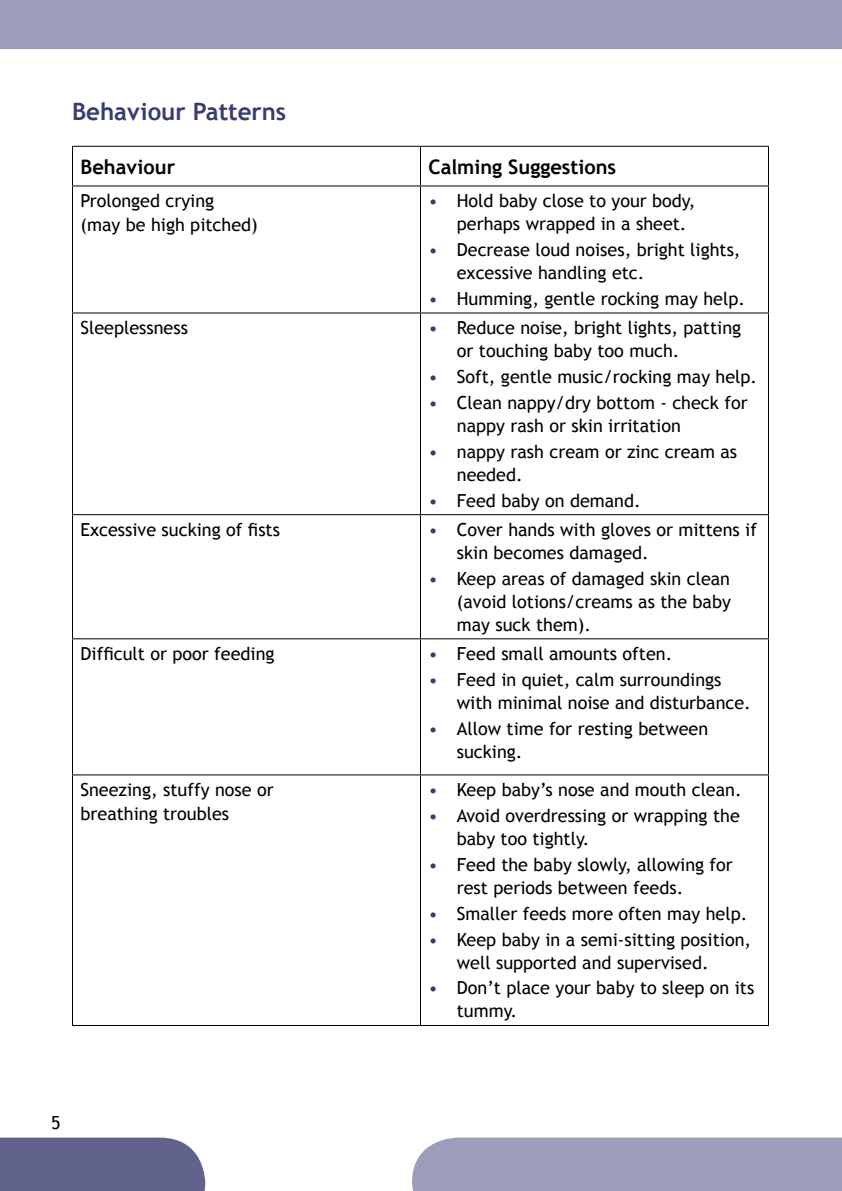
<style>
.page{position:relative;width:842px;height:1191px;background:#fff}
.page>*{position:absolute;margin:0;border:0;box-sizing:border-box;transform-origin:0 0}
.t1{font:700 24px "Trebuchet MS";color:#393c71}
.t2{font:700 20px "Trebuchet MS";color:#000}
.t3{font:18px/23px "Trebuchet MS";color:#000}
.s1{color:#393c71}
</style>
<div class="page">
<div style="left:0;top:0;width:841px;height:49px;background:#9c9db8"></div>
<div style="left:0;top:1137px;width:205px;height:54px;background:#61638d"></div>
<svg style="left:841px;top:0;width:1px;height:49px"></svg>
<div style="left:412px;top:1137px;width:430px;height:54px;background:#9c9db8"></div>
<hr style="left:72px;top:146px;width:348px;height:1px;background:#000">
<hr style="left:72px;top:147px;width:1px;height:38px;background:#000">
<hr style="left:420px;top:146px;width:349px;height:1px;background:#000">
<hr style="left:420px;top:147px;width:1px;height:38px;background:#000">
<hr style="left:768px;top:147px;width:1px;height:38px;background:#000">
<hr style="left:72px;top:185px;width:348px;height:1px;background:#000">
<hr style="left:72px;top:186px;width:1px;height:126px;background:#000">
<hr style="left:420px;top:185px;width:349px;height:1px;background:#000">
<hr style="left:420px;top:186px;width:1px;height:126px;background:#000">
<hr style="left:768px;top:186px;width:1px;height:126px;background:#000">
<hr style="left:72px;top:312px;width:348px;height:1px;background:#000">
<hr style="left:72px;top:313px;width:1px;height:201px;background:#000">
<hr style="left:420px;top:312px;width:349px;height:1px;background:#000">
<hr style="left:420px;top:313px;width:1px;height:201px;background:#000">
<hr style="left:768px;top:313px;width:1px;height:201px;background:#000">
<hr style="left:72px;top:514px;width:348px;height:1px;background:#000">
<hr style="left:72px;top:515px;width:1px;height:123px;background:#000">
<hr style="left:420px;top:514px;width:349px;height:1px;background:#000">
<hr style="left:420px;top:515px;width:1px;height:123px;background:#000">
<hr style="left:768px;top:515px;width:1px;height:123px;background:#000">
<hr style="left:72px;top:638px;width:348px;height:1px;background:#000">
<hr style="left:72px;top:639px;width:1px;height:135px;background:#000">
<hr style="left:420px;top:638px;width:349px;height:1px;background:#000">
<hr style="left:420px;top:639px;width:1px;height:135px;background:#000">
<hr style="left:768px;top:639px;width:1px;height:135px;background:#000">
<hr style="left:72px;top:774px;width:348px;height:1px;background:#000">
<hr style="left:72px;top:775px;width:1px;height:250px;background:#000">
<hr style="left:420px;top:774px;width:349px;height:1px;background:#000">
<hr style="left:420px;top:775px;width:1px;height:250px;background:#000">
<hr style="left:768px;top:775px;width:1px;height:250px;background:#000">
<hr style="left:72px;top:1025px;width:348px;height:1px;background:#000">
<hr style="left:420px;top:1025px;width:349px;height:1px;background:#000">
<h1 class="t1" style="left:72px;top:96px;width:216px">Behaviour Patterns</h1>
<p class="t2" style="left:80px;top:154px;width:96px">Behaviour</p>
<p class="t2" style="left:428px;top:154px;width:189px">Calming Suggestions</p>
<p class="t3" style="left:80px;top:189px;width:179px;line-height:24px">Prolonged crying (may be high pitched)</p>
<p class="t3" style="left:457px;top:190px;width:240px;text-indent:-28px"><span class="s1">•</span> Hold baby close to your body, perhaps wrapped in a sheet.</p>
<p class="t3" style="left:457px;top:238px;width:285px;text-indent:-28px"><span class="s1">•</span> Decrease loud noises, bright lights, excessive handling etc.</p>
<p class="t3" style="left:428px;top:287px;width:318px"><span class="s1">•</span> Humming, gentle rocking may help.</p>
<p class="t3" style="left:80px;top:317px;width:109px">Sleeplessness</p>
<p class="t3" style="left:457px;top:317px;width:286px;text-indent:-28px"><span class="s1">•</span> Reduce noise, bright lights, patting or touching baby too much.</p>
<p class="t3" style="left:428px;top:365px;width:330px"><span class="s1">•</span> Soft, gentle music/rocking may help.</p>
<p class="t3" style="left:457px;top:391px;width:292px;text-indent:-28px"><span class="s1">•</span> Clean nappy/dry bottom - check for nappy rash or skin irritation</p>
<p class="t3" style="left:457px;top:440px;width:282px;text-indent:-28px"><span class="s1">•</span> nappy rash cream or zinc cream as needed.</p>
<p class="t3" style="left:428px;top:489px;width:214px"><span class="s1">•</span> Feed baby on demand.</p>
<p class="t3" style="left:80px;top:518px;width:201px">Excessive sucking of fists</p>
<p class="t3" style="left:457px;top:518px;width:302px;text-indent:-28px"><span class="s1">•</span> Cover hands with gloves or mittens if skin becomes damaged.</p>
<p class="t3" style="left:457px;top:567px;width:276px;text-align:justify;text-indent:-28px"><span class="s1">•</span> Keep areas of damaged skin clean (avoid lotions/creams as the baby may suck them).</p>
<p class="t3" style="left:80px;top:642px;width:196px">Difficult or poor feeding</p>
<p class="t3" style="left:428px;top:642px;width:245px"><span class="s1">•</span> Feed small amounts often.</p>
<p class="t3" style="left:457px;top:668px;width:295px;text-indent:-28px"><span class="s1">•</span> Feed in quiet, calm surroundings with minimal noise and disturbance.</p>
<p class="t3" style="left:457px;top:717px;width:253px;text-indent:-28px"><span class="s1">•</span> Allow time for resting between sucking.</p>
<p class="t3" style="left:80px;top:778px;width:195px;line-height:24px">Sneezing, stuffy nose or breathing troubles</p>
<p class="t3" style="left:428px;top:778px;width:315px"><span class="s1">•</span> Keep baby’s nose and mouth clean.</p>
<p class="t3" style="left:457px;top:804px;width:284px;text-indent:-28px"><span class="s1">•</span> Avoid overdressing or wrapping the baby too tightly.</p>
<p class="t3" style="left:457px;top:853px;width:278px;text-indent:-28px"><span class="s1">•</span> Feed the baby slowly, allowing for rest periods between feeds.</p>
<p class="t3" style="left:428px;top:902px;width:320px"><span class="s1">•</span> Smaller feeds more often may help.</p>
<p class="t3" style="left:457px;top:928px;width:296px;text-indent:-28px"><span class="s1">•</span> Keep baby in a semi-sitting position, well supported and supervised.</p>
<p class="t3" style="left:457px;top:976px;width:299px;text-indent:-28px"><span class="s1">•</span> Don’t place your baby to sleep on its tummy.</p>
<p class="t3" style="left:51px;top:1111px;width:11px">5</p>
</div>
